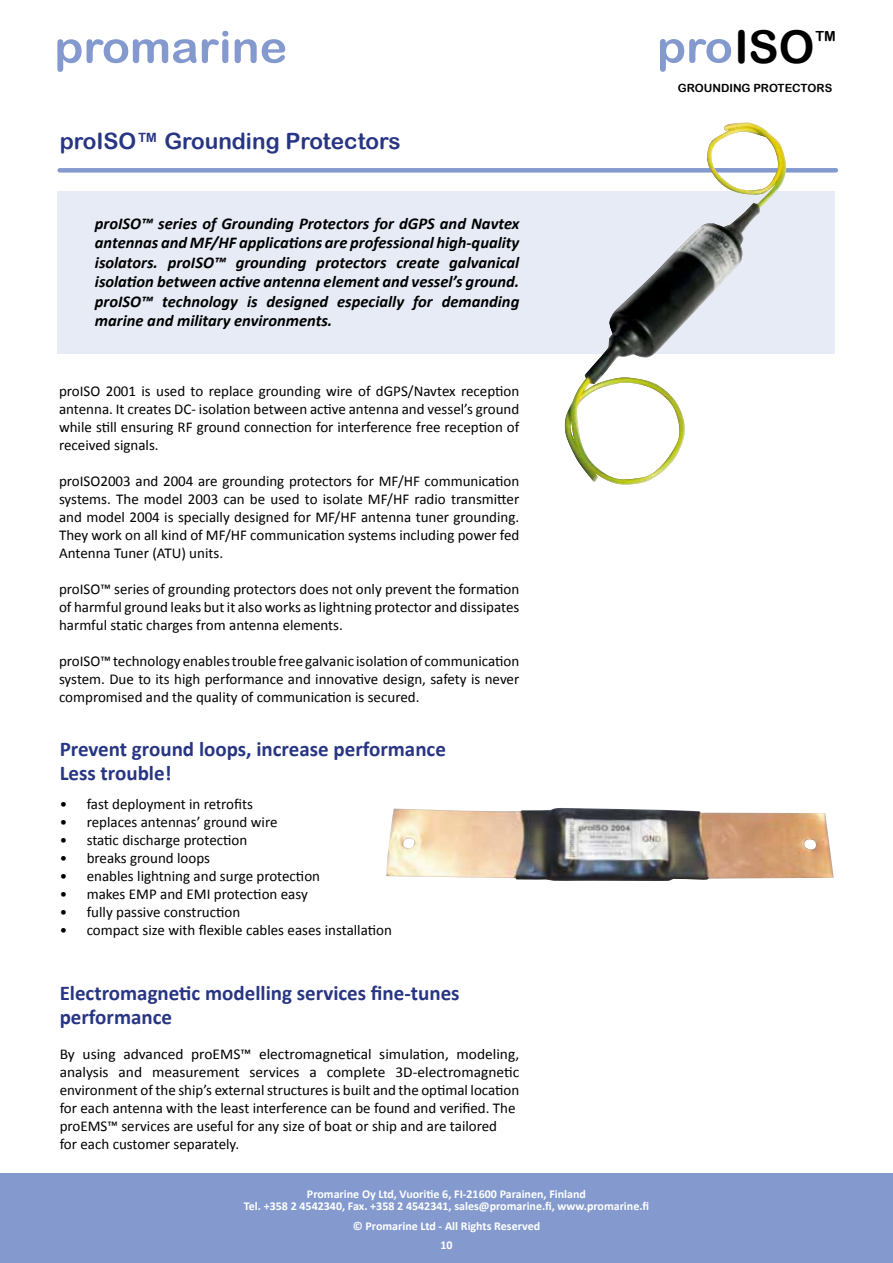
<style>
.page{position:relative;width:893px;height:1263px;background:#fff}
.page>*{position:absolute;margin:0;border:0;box-sizing:border-box;transform-origin:0 0}
.t1{font:45.3px "Arial Rounded MT Bold";color:#000}
.t2{font:22.5px "Arial Rounded MT Bold";color:#283583}
.t3{font:700 21px/24px "Calibri";color:#283583}
.t4{font:italic 700 16.5px/19.5px "Calibri";color:#000;text-align:justify}
.t5{font:15px/18px "Calibri";color:#000;text-align:justify}
.t6{font:13.95px "Arial Rounded MT Bold";color:#000}
.t7{font:700 12px/12px "Calibri";color:#fff;text-align:center}
.t8{font:11.25px "Arial Rounded MT Bold";color:#000}
</style>
<div class="page">
<div style="left:0;top:1174px;width:893px;height:89px;background:#849acf"></div>
<div style="left:60px;top:168px;width:776px;height:5px;background:#849acf"></div>
<svg style="left:660px;top:39px;width:71px;height:33px"></svg>
<svg style="left:57px;top:31px;width:171px;height:41px"></svg>
<svg style="left:235px;top:39px;width:50px;height:24px"></svg>
<div style="left:58px;top:191px;width:777px;height:163px;background:#e6ebf5"></div>
<img style="left:564px;top:172px;width:168px;height:313px">
<img style="left:656px;top:124px;width:121px;height:147px">
<img style="left:386px;top:808px;width:448px;height:73px">
<h2 class="t2" style="left:60px;top:128px;width:343px">proISO™ Grounding Protectors</h2>
<p class="t4" style="left:95px;top:213px;width:426px">proISO™ series of Grounding Protectors for dGPS and Navtex antennas and MF/HF applications are professional high-quality isolators. proISO™ grounding protectors create galvanical isolation between active antenna element and vessel’s ground. proISO™ technology is designed especially for demanding marine and military environments.</p>
<p class="t5" style="left:59px;top:382px;width:462px">proISO 2001 is used to replace grounding wire of dGPS/Navtex reception antenna. It creates DC- isolation between active antenna and vessel’s ground while still ensuring RF ground connection for interference free reception of received signals.</p>
<p class="t5" style="left:59px;top:472px;width:462px">proISO2003 and 2004 are grounding protectors for MF/HF communication systems. The model 2003 can be used to isolate MF/HF radio transmitter and model 2004 is specially designed for MF/HF antenna tuner grounding.<br>They work on all kind of MF/HF communication systems including power fed Antenna Tuner (ATU) units.</p>
<p class="t5" style="left:59px;top:580px;width:462px">proISO™ series of grounding protectors does not only prevent the formation of harmful ground leaks but it also works as lightning protector and dissipates harmful static charges from antenna elements.</p>
<p class="t5" style="left:59px;top:652px;width:462px">proISO™ technology enables trouble free galvanic isolation of communication system. Due to its high performance and innovative design, safety is never compromised and the quality of communication is secured.</p>
<h3 class="t3" style="left:60px;top:737px;width:388px">Prevent ground loops, increase performance<br>Less trouble!</h3>
<p class="t5" style="left:60px;top:795px;width:195px">• fast deployment in retrofits</p>
<p class="t5" style="left:60px;top:813px;width:219px">• replaces antennas’ ground wire</p>
<p class="t5" style="left:60px;top:831px;width:189px">• static discharge protection</p>
<p class="t5" style="left:60px;top:849px;width:152px">• breaks ground loops</p>
<p class="t5" style="left:60px;top:867px;width:262px">• enables lightning and surge protection</p>
<p class="t5" style="left:60px;top:885px;width:250px">• makes EMP and EMI protection easy</p>
<p class="t5" style="left:60px;top:903px;width:182px">• fully passive construction</p>
<p class="t5" style="left:60px;top:921px;width:334px">• compact size with flexible cables eases installation</p>
<h3 class="t3" style="left:60px;top:981px;width:401px">Electromagnetic modelling services fine-tunes performance</h3>
<p class="t5" style="left:60px;top:1045px;width:461px;text-align:left">By using advanced proEMS™ electromagnetical simulation, modeling, analysis and measurement services a complete 3D-electromagnetic environment of the ship’s external structures is built and the optimal location for each antenna with the least interference can be found and verified. The proEMS™ services are useful for any size of boat or ship and are tailored<br>for each customer separately.</p>
<p class="t7" style="left:244px;top:1188px;width:407px">Promarine Oy Ltd, Vuoritie 6, FI-21600 Parainen, Finland<br>Tel. +358 2 4542340, Fax. +358 2 4542341, sales@promarine.fi, www.promarine.fi</p>
<p class="t7" style="left:353px;top:1216px;width:189px;line-height:19.5px">© Promarine Ltd - All Rights Reserved<br>10</p>
<h1 class="t1" style="left:734px;top:20px;width:82px">ISO</h1>
<p class="t6" style="left:815px;top:28px;width:22px">TM</p>
<p class="t8" style="left:678px;top:82px;width:60px">Grounding</p>
<p class="t8" style="left:753px;top:82px;width:48px">Protecto</p>
<p class="t8" style="left:816px;top:82px;width:16px">rs</p>
</div>
